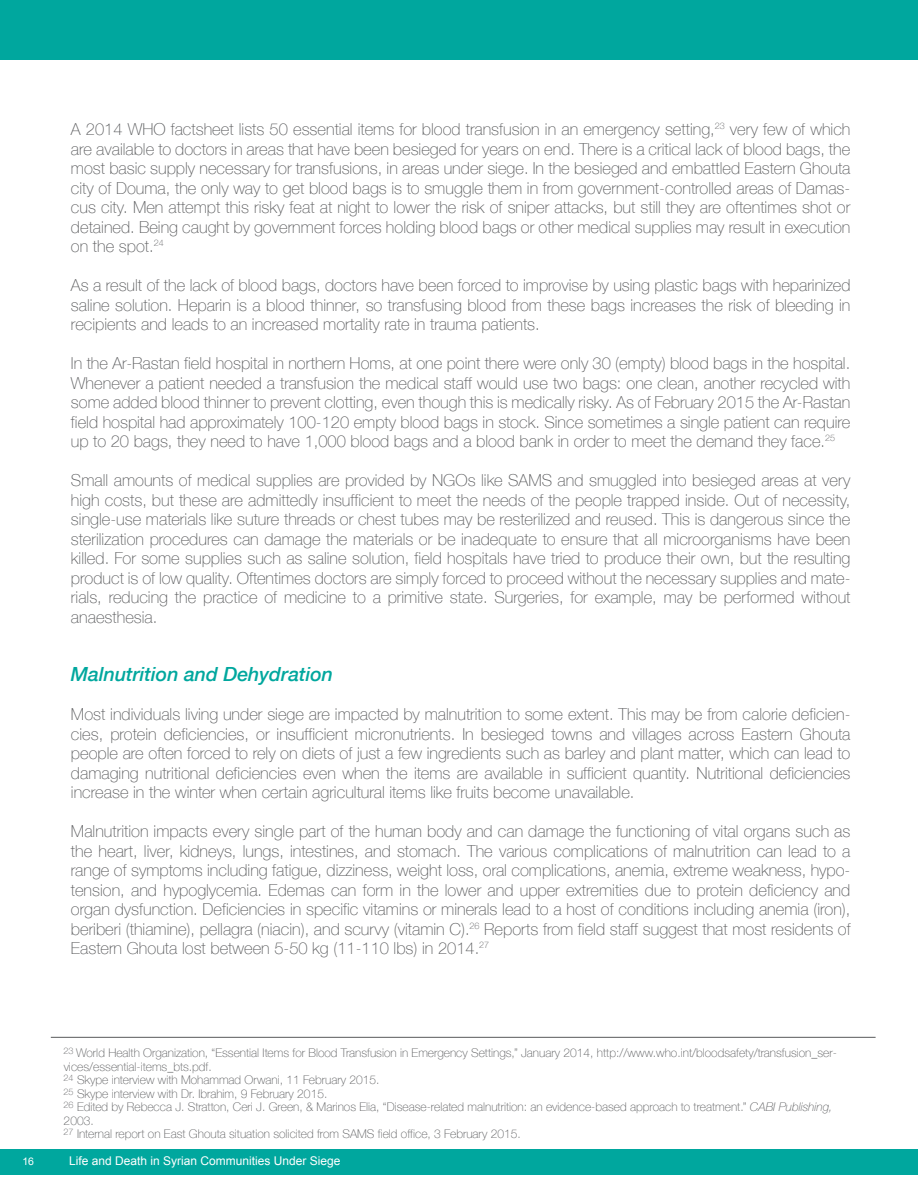
<style>
.page{position:relative;width:918px;height:1188px;background:#fff}
.page>*{position:absolute;margin:0;border:0;box-sizing:border-box;transform-origin:0 0}
.t1{font:italic 500 19.5px "Helvetica Neue";color:#00a79e}
.t2{font:100 16.5px/19.5px "Helvetica Neue";color:#58595b;text-align:justify}
.t3{font:100 12px/13.5px "Helvetica Neue";color:#58595b}
.t4{font:12px "Arial";color:#fff}
.t5{font:10.5px "Arial";color:#fff}
.s1{font-style:italic}
</style>
<div class="page">
<div style="left:0;top:1149px;width:918px;height:26px;background:#00a79e"></div>
<div style="left:0;top:0;width:918px;height:59px;background:#00a79e"></div>
<hr style="left:51px;top:1037px;width:825px;height:1px;background:#58595b">
<p class="t2" style="left:71px;top:119px;width:781px">A 2014 WHO factsheet lists 50 essential items for blood transfusion in an emergency setting,<sup>23</sup> very few of which are available to doctors in areas that have been besieged for years on end. There is a critical lack of blood bags, the most basic supply necessary for transfusions, in areas under siege. In the besieged and embattled Eastern Ghouta city of Douma, the only way to get blood bags is to smuggle them in from government-controlled areas of Damas&shy;cus city. Men attempt this risky feat at night to lower the risk of sniper attacks, but still they are oftentimes shot or detained. Being caught by government forces holding blood bags or other medical supplies may result in execution on the spot.<sup>24</sup></p>
<p class="t2" style="left:71px;top:275px;width:781px">As a result of the lack of blood bags, doctors have been forced to improvise by using plastic bags with heparinized saline solution. Heparin is a blood thinner, so transfusing blood from these bags increases the risk of bleeding in recipients and leads to an increased mortality rate in trauma patients.</p>
<p class="t2" style="left:71px;top:353px;width:781px">In the Ar-Rastan field hospital in northern Homs, at one point there were only 30 (empty) blood bags in the hospital.<br>Whenever a patient needed a transfusion the medical staff would use two bags: one clean, another recycled with some added blood thinner to prevent clotting, even though this is medically risky. As of February 2015 the Ar-Rastan field hospital had approximately 100-120 empty blood bags in stock. Since sometimes a single patient can require up to 20 bags, they need to have 1,000 blood bags and a blood bank in order to meet the demand they face.<sup>25</sup></p>
<p class="t2" style="left:71px;top:470px;width:781px">Small amounts of medical supplies are provided by NGOs like SAMS and smuggled into besieged areas at very high costs, but these are admittedly insufficient to meet the needs of the people trapped inside. Out of necessity, single-use materials like suture threads or chest tubes may be resterilized and reused. This is dangerous since the sterilization procedures can damage the materials or be inadequate to ensure that all microorganisms have been killed. For some supplies such as saline solution, field hospitals have tried to produce their own, but the resulting product is of low quality. Oftentimes doctors are simply forced to proceed without the necessary supplies and mate&shy;rials, reducing the practice of medicine to a primitive state. Surgeries, for example, may be performed without anaesthesia.</p>
<p class="t1" style="left:71px;top:658px;width:264px">Malnutrition and Dehydration</p>
<p class="t2" style="left:71px;top:704px;width:781px">Most individuals living under siege are impacted by malnutrition to some extent. This may be from calorie deficien&shy;cies, protein deficiencies, or insufficient micronutrients. In besieged towns and villages across Eastern Ghouta people are often forced to rely on diets of just a few ingredients such as barley and plant matter, which can lead to damaging nutritional deficiencies even when the items are available in sufficient quantity. Nutritional deficiencies increase in the winter when certain agricultural items like fruits become unavailable.</p>
<p class="t2" style="left:71px;top:821px;width:781px">Malnutrition impacts every single part of the human body and can damage the functioning of vital organs such as the heart, liver, kidneys, lungs, intestines, and stomach. The various complications of malnutrition can lead to a range of symptoms including fatigue, dizziness, weight loss, oral complications, anemia, extreme weakness, hypo&shy;tension, and hypoglycemia. Edemas can form in the lower and upper extremities due to protein deficiency and organ dysfunction. Deficiencies in specific vitamins or minerals lead to a host of conditions including anemia (iron), beriberi (thiamine), pellagra (niacin), and scurvy (vitamin C).<sup>26</sup> Reports from field staff suggest that most residents of Eastern Ghouta lost between 5-50 kg (11-110 lbs) in 2014.<sup>27</sup></p>
<p class="t3" style="left:64px;top:1046px;width:775px"><sup>23</sup> World Health Organization, “Essential Items for Blood Transfusion in Emergency Settings,” January 2014, http://www.who.int/bloodsafety/transfusion_ser&shy;vices/essential-items_bts.pdf.<br><sup>24</sup> Skype interview with Mohammad Orwani, 11 February 2015.<br><sup>25</sup> Skype interview with Dr. Ibrahim, 9 February 2015.<br><sup>26</sup> Edited by Rebecca J. Stratton, Ceri J. Green, &amp; Marinos Elia, “Disease-related malnutrition: an evidence-based approach to treatment.” <span class="s1">CABI Publishing, </span>2003.<br><sup>27</sup> Internal report on East Ghouta situation solicited from SAMS field office, 3 February 2015.</p>
<p class="t5" style="left:22px;top:1154px;width:13px">16</p>
<p class="t4" style="left:69px;top:1153px;width:273px">Life and Death in Syrian Communities Under Siege</p>
</div>
